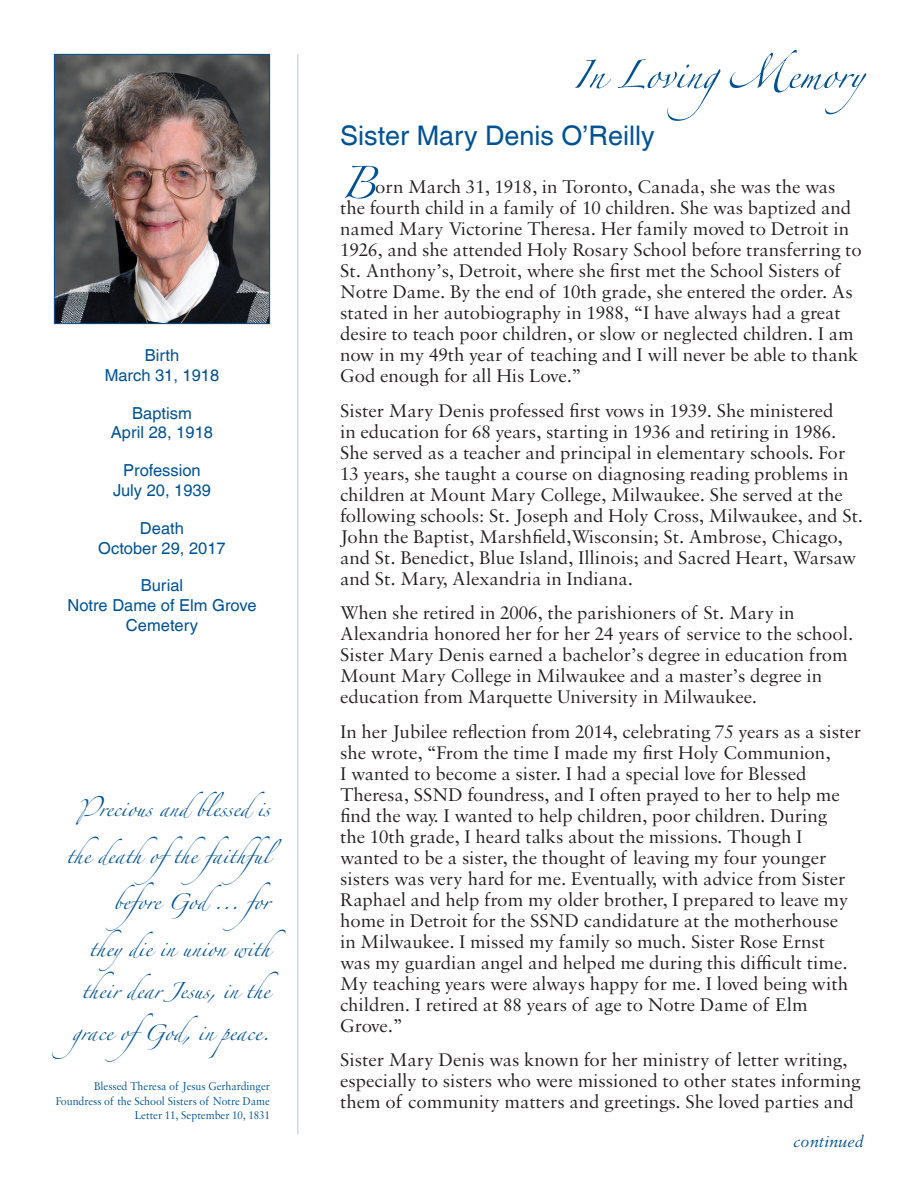
<style>
.page{position:relative;width:918px;height:1188px;background:#fff}
.page>*{position:absolute;margin:0;border:0;box-sizing:border-box;transform-origin:0 0}
.Drop_Cap_Graph{font:72px "Zapfino Extra LT Pro";color:#005294}
.t1{font:63px "Zapfino Extra LT Pro";color:#005294}
.t2{font:36px/42px "Zapfino Extra LT Pro";color:#005294}
.Head_1{font:27px "Helvetica LT Com";color:#005294}
.Drop_Cap_Graph-2{font:19.5px/21px "Sabon MT Pro";color:#231f20}
.t3{font:italic 17.25px "Sabon MT Pro";color:#005294}
.Date_Headers{font:16.5px/19.8px "Helvetica LT Com";color:#005294;text-align:center}
.t4{font:12px/14.4px "Sabon MT Pro";color:#005294;text-align:right;scale:.93 1}
</style>
<div class="page">
<hr style="left:297px;top:54px;width:1px;height:1080px;background:#c5dce9">
<img style="left:56px;top:56px;width:212px;height:266px">
<div style="left:54px;top:54px;width:216px;height:270px;border:1px solid #005294"></div>
<p class="Date_Headers" style="left:105px;top:345px;width:116px">Birth<br>March 31, 1918</p>
<p class="Date_Headers" style="left:111px;top:403px;width:104px">Baptism<br>April 28, 1918</p>
<p class="Date_Headers" style="left:113px;top:461px;width:99px">Profession<br>July 20, 1939</p>
<p class="Date_Headers" style="left:98px;top:518px;width:129px">Death<br>October 29, 2017</p>
<p class="Date_Headers" style="left:67px;top:576px;width:191px">Burial<br>Notre Dame of Elm Grove<br>Cemetery</p>
<h3 class="t2" style="left:78px;top:783px;width:193px">Precious and blessed is</h3>
<h3 class="t2" style="left:66px;top:829px;width:228px">the death ofthe faithful</h3>
<h3 class="t2" style="left:113px;top:876px;width:182px">before God ... for</h3>
<h3 class="t2" style="left:89px;top:922px;width:182px">they die in union with</h3>
<h3 class="t2" style="left:72px;top:964px;width:199px">their dear Jesus, in the grace ofGod, in peace.</h3>
<p class="t4" style="left:56px;top:1079px;width:232px">Blessed Theresa of Jesus Gerhardinger<br>Foundress of the School Sisters of Notre Dame<br>Letter 11, September 10, 1831</p>
<h2 class="t1" style="left:573px;top:29px;width:293px">In LovingMemory</h2>
<p class="Head_1" style="left:340px;top:120px;width:316px">Sister Mary Denis O’Reilly</p>
<p class="Drop_Cap_Graph" style="left:340px;top:131px;width:37px">B</p>
<p class="Drop_Cap_Graph-2" style="left:340px;top:176px;width:523px;text-indent:35px">orn March 31, 1918, in Toronto, Canada, she was the was the fourth child in a family of 10 children. She was baptized and named Mary Victorine Theresa. Her family moved to Detroit in 1926, and she attended Holy Rosary School before transferring to St. Anthony’s, Detroit, where she first met the School Sisters of Notre Dame. By the end of 10th grade, she entered the order. As stated in her autobiography in 1988, “I have always had a great desire to teach poor children, or slow or neglected children. I am now in my 49th year of teaching and I will never be able to thank God enough for all His Love.”</p>
<p class="Drop_Cap_Graph-2" style="left:340px;top:400px;width:525px">Sister Mary Denis professed first vows in 1939. She ministered<br>in education for 68 years, starting in 1936 and retiring in 1986.<br>She served as a teacher and principal in elementary schools. For 13 years, she taught a course on diagnosing reading problems in children at Mount Mary College, Milwaukee. She served at the following schools: St. Joseph and Holy Cross, Milwaukee, and St.<br>John the Baptist, Marshfield,Wisconsin; St. Ambrose, Chicago, and St. Benedict, Blue Island, Illinois; and Sacred Heart, Warsaw and St. Mary, Alexandria in Indiana.</p>
<p class="Drop_Cap_Graph-2" style="left:340px;top:602px;width:515px">When she retired in 2006, the parishioners of St. Mary in Alexandria honored her for her 24 years of service to the school.<br>Sister Mary Denis earned a bachelor’s degree in education from Mount Mary College in Milwaukee and a master’s degree in education from Marquette University in Milwaukee.</p>
<p class="Drop_Cap_Graph-2" style="left:340px;top:721px;width:522px">In her Jubilee reflection from 2014, celebrating 75 years as a sister she wrote, “From the time I made my first Holy Communion,<br>I wanted to become a sister. I had a special love for Blessed Theresa, SSND foundress, and I often prayed to her to help me find the way. I wanted to help children, poor children. During<br>the 10th grade, I heard talks about the missions. Though I wanted to be a sister, the thought of leaving my four younger sisters was very hard for me. Eventually, with advice from Sister Raphael and help from my older brother, I prepared to leave my home in Detroit for the SSND candidature at the motherhouse<br>in Milwaukee. I missed my family so much. Sister Rose Ernst<br>was my guardian angel and helped me during this difficult time.<br>My teaching years were always happy for me. I loved being with children. I retired at 88 years of age to Notre Dame of Elm Grove.”</p>
<p class="Drop_Cap_Graph-2" style="left:340px;top:1049px;width:522px">Sister Mary Denis was known for her ministry of letter writing, especially to sisters who were missioned to other states informing them of community matters and greetings. She loved parties and</p>
<p class="t3" style="left:793px;top:1131px;width:72px">continued</p>
</div>
